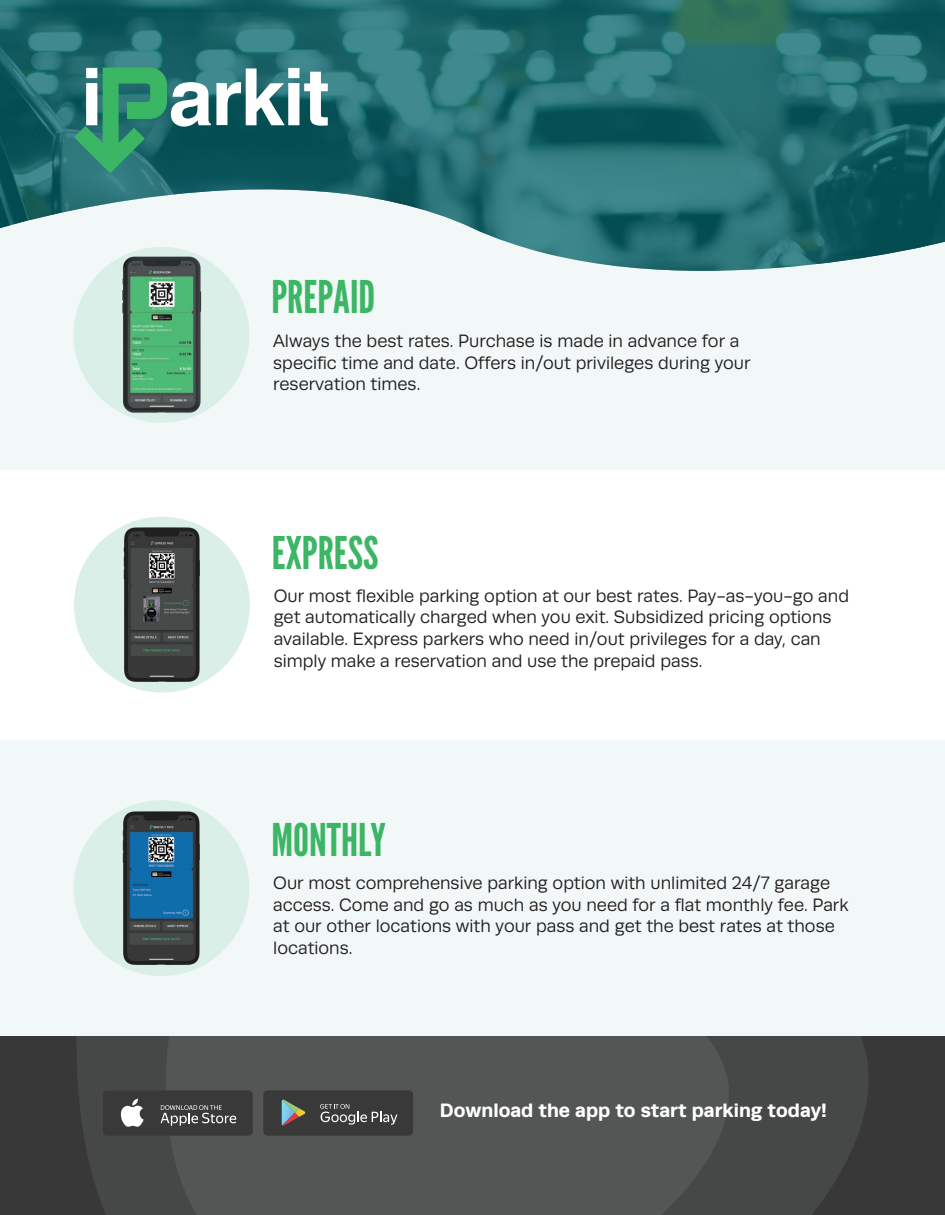
<style>
.page{position:relative;width:945px;height:1215px;background:#fff}
.page>*{position:absolute;margin:0;border:0;box-sizing:border-box;transform-origin:0 0}
.t1{font:45px "League Gothic";color:#3bb664}
.t2{font:700 19.5px "Runda";color:#fff}
.t3{font:18px/21.6px "Runda";color:#231f20}
</style>
<div class="page">
<div style="left:0;top:740px;width:945px;height:297px;background:#f2f8f8"></div>
<div style="left:0;top:173px;width:945px;height:297px;background:#f2f8f8"></div>
<div style="left:74px;top:247px;width:175px;height:176px;background:#dbefe9;border-radius:50%"></div>
<img style="left:123px;top:315px;width:78px;height:98px">
<div style="left:74px;top:517px;width:176px;height:176px;background:#dbefe9;border-radius:50%"></div>
<img style="left:119px;top:524px;width:86px;height:162px">
<div style="left:74px;top:800px;width:175px;height:176px;background:#dbefe9;border-radius:50%"></div>
<img style="left:122px;top:807px;width:78px;height:161px">
<div style="left:0;top:1037px;width:945px;height:178px;background:#383838"></div>
<svg style="left:77px;top:1037px;width:791px;height:178px;fill:#535655"></svg>
<div style="left:103px;top:1090px;width:150px;height:46px;background:#383938;border-radius:4px"></div>
<svg style="left:121px;top:1105px;width:23px;height:22px"></svg>
<svg style="left:132px;top:1099px;width:6px;height:7px"></svg>
<svg style="left:161px;top:1105px;width:75px;height:21px"></svg>
<div style="left:263px;top:1090px;width:150px;height:46px;background:#383938;border-radius:4px"></div>
<svg style="left:282px;top:1100px;width:23px;height:26px"></svg>
<svg style="left:320px;top:1104px;width:77px;height:21px"></svg>
<img style="left:76px;top:271px;width:171px;height:44px">
<svg style="left:0;top:0;width:945px;height:271px"></svg>
<svg style="left:74px;top:68px;width:254px;height:105px"></svg>
<h1 class="t1" style="left:271px;top:270px;width:105px">PREPAID</h1>
<p class="t3" style="left:273px;top:330px;width:479px">Always the best rates. Purchase is made in advance for a specific time and date. Offers in/out privileges during your reservation times.</p>
<h1 class="t1" style="left:272px;top:526px;width:108px">EXPRESS</h1>
<p class="t3" style="left:274px;top:585px;width:577px">Our most flexible parking option at our best rates. Pay-as-you-go and get automatically charged when you exit. Subsidized pricing options available. Express parkers who need in/out privileges for a day, can simply make a reservation and use the prepaid pass.</p>
<h1 class="t1" style="left:271px;top:813px;width:116px">MONTHLY</h1>
<p class="t3" style="left:273px;top:872px;width:577px">Our most comprehensive parking option with unlimited 24/7 garage access. Come and go as much as you need for a flat monthly fee. Park at our other locations with your pass and get the best rates at those locations.</p>
<p class="t2" style="left:440px;top:1099px;width:388px">Download the app to start parking today!</p>
</div>
